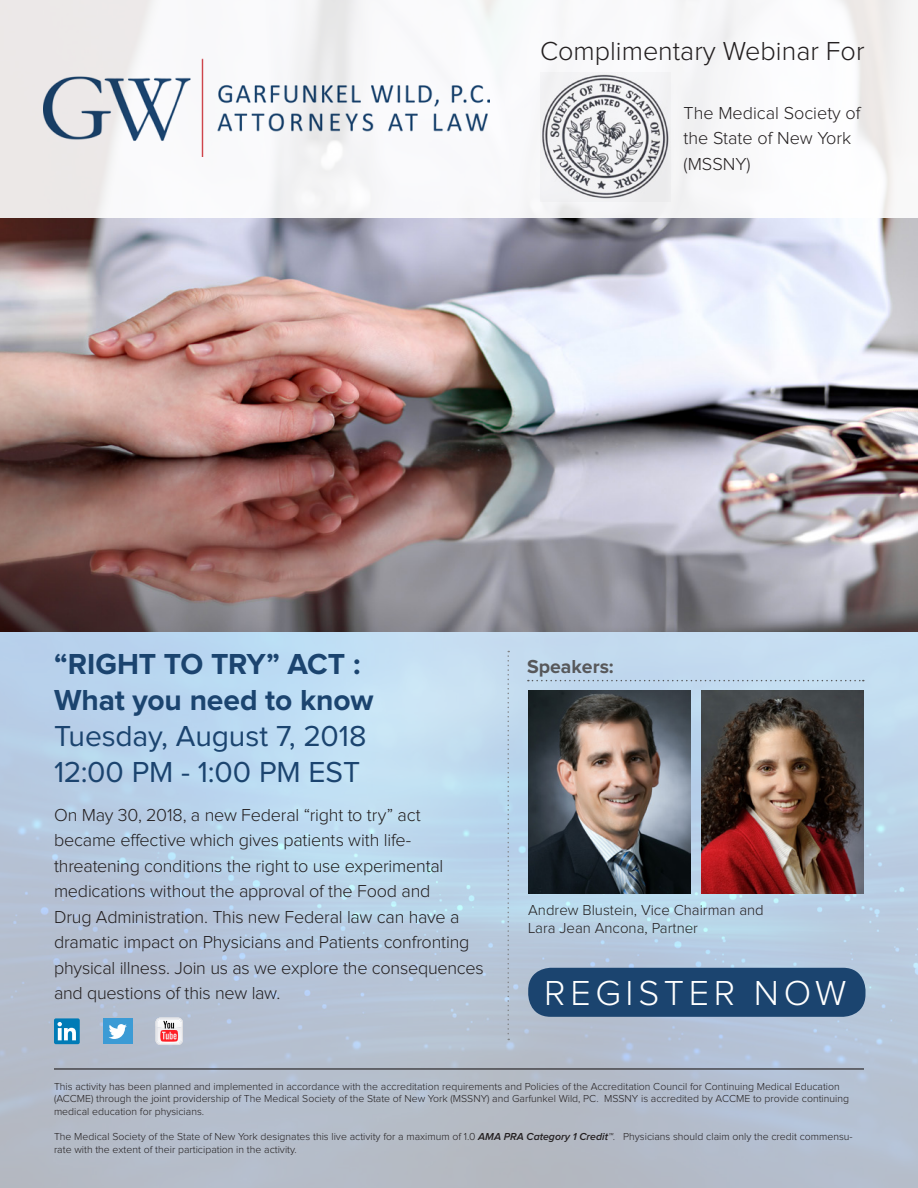
<style>
.page{position:relative;width:918px;height:1188px;background:#fff}
.page>*{position:absolute;margin:0;border:0;box-sizing:border-box;transform-origin:0 0}
.t1{font:300 36px "Proxima Nova";letter-spacing:.13em;color:#fff}
.t2{font:30px "Proxima Nova";letter-spacing:-.005em;color:#1b446f}
.t3{font:700 30px/36px "Proxima Nova";letter-spacing:-.005em;color:#1b446f}
.t4{font:300 27px "Proxima Nova";color:#231f20}
.t5{font:700 19.5px "Proxima Nova";color:#57585a}
.t6{font:300 18px/25.5px "Proxima Nova";letter-spacing:-.01em;color:#231f20}
.t7{font:300 15px/18px "Proxima Nova";color:#231f20}
.t8{font:300 10.5px/12.6px "Proxima Nova";color:#231f20}
.s1{font-weight:600;font-style:italic}
</style>
<div class="page">
<img style="left:0;top:631px;width:918px;height:557px">
<img style="left:0;top:218px;width:918px;height:413px">
<svg style="left:0;top:0;width:907px;height:218px"></svg>
<img style="left:528px;top:690px;width:163px;height:203px">
<img style="left:701px;top:690px;width:163px;height:203px">
<img style="left:44px;top:59px;width:446px;height:97px">
<svg style="left:507px;top:651px;width:2px;height:389px"></svg>
<img style="left:540px;top:73px;width:130px;height:128px">
<svg style="left:155px;top:1018px;width:28px;height:27px"></svg>
<div style="left:54px;top:1018px;width:26px;height:26px;background:#007bb6;border-radius:2px"></div>
<svg style="left:58px;top:1022px;width:18px;height:18px"></svg>
<div style="left:103px;top:1018px;width:29px;height:26px;background:#3c9bd5"></div>
<svg style="left:109px;top:1024px;width:18px;height:15px"></svg>
<div style="left:528px;top:968px;width:338px;height:49px;background:#1b446f;border-radius:22px"></div>
<hr style="left:54px;top:1068px;width:810px;height:2px;background:#231f20">
<svg style="left:528px;top:680px;width:336px;height:1px"></svg>
<p class="t4" style="left:540px;top:36px;width:326px">Complimentary Webinar For</p>
<p class="t6" style="left:684px;top:100px;width:179px">The Medical Society of the State of New York (MSSNY)</p>
<p class="t3" style="left:54px;top:647px;width:321px">“RIGHT TO TRY” ACT :<br>What you need to know</p>
<p class="t2" style="left:54px;top:719px;width:314px">Tuesday, August 7, 2018</p>
<p class="t2" style="left:54px;top:755px;width:308px">12:00 PM - 1:00 PM EST</p>
<p class="t6" style="left:54px;top:802px;width:431px">On May 30, 2018, a new Federal “right to try” act became effective which gives patients with life&shy;threatening conditions the right to use experimental medications without the approval of the Food and<br>Drug Administration. This new Federal law can have a dramatic impact on Physicians and Patients confronting physical illness. Join us as we explore the consequences and questions of this new law.</p>
<p class="t5" style="left:527px;top:656px;width:88px">Speakers:</p>
<p class="t7" style="left:528px;top:901px;width:237px">Andrew Blustein, Vice Chairman and<br>Lara Jean Ancona, Partner</p>
<p class="t1" style="left:544px;top:973px;width:304px">REGISTER NOW</p>
<p class="t8" style="left:54px;top:1080px;width:797px">This activity has been planned and implemented in accordance with the accreditation requirements and Policies of the Accreditation Council for Continuing Medical Education (ACCME) through the joint providership of The Medical Society of the State of New York (MSSNY) and Garfunkel Wild, PC. MSSNY is accredited by ACCME to provide continuing medical education for physicians.</p>
<p class="t8" style="left:54px;top:1131px;width:800px">The Medical Society of the State of New York designates this live activity for a maximum of 1.0 <span class="s1">AMA PRA Category 1 Credit™</span>. Physicians should claim only the credit commensu&shy;rate with the extent of their participation in the activity.</p>
</div>
